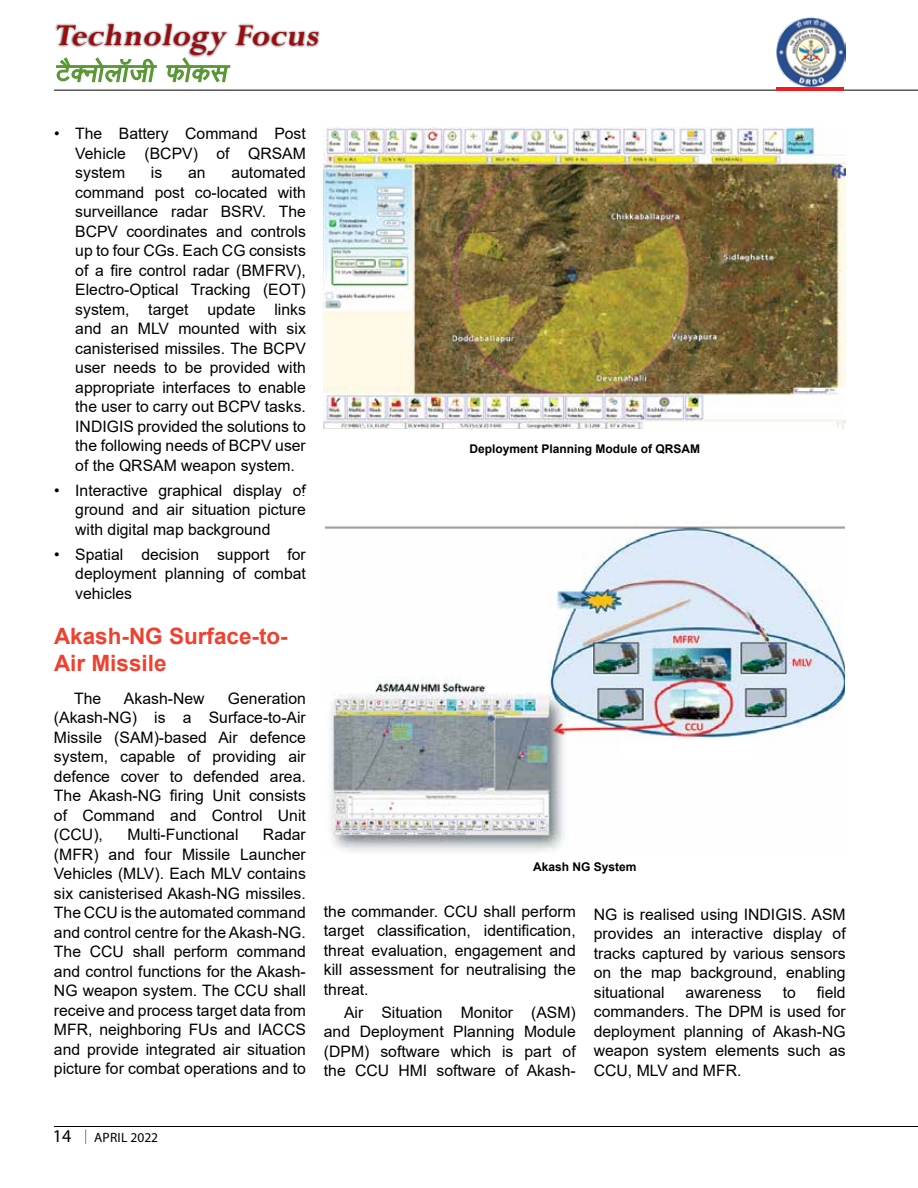
<style>
.page{position:relative;width:918px;height:1188px;background:#fff}
.page>*{position:absolute;margin:0;border:0;box-sizing:border-box;transform-origin:0 0}
.t1{font:italic 700 33.6px "Perpetua";color:#9e0b0f}
.t2{font:700 22.5px/27px "Arial";color:#ef4130}
.t3{font:18px "Myriad Pro";color:#000}
.t4{font:15.75px/19.5px "Arial";color:#000;text-align:justify}
.t5{font:13.5px "Myriad Pro";letter-spacing:.02em;color:#000}
.t6{font:700 12px "Arial";color:#000}
</style>
<div class="page">
<div style="left:55px;top:22px;width:266px;height:36px;background:#000;opacity:.75"></div>
<svg style="left:55px;top:56px;width:103px;height:34px"></svg>
<svg style="left:165px;top:56px;width:66px;height:34px"></svg>
<hr style="left:54px;top:90px;width:864px;height:1px;background:#000">
<img style="left:777px;top:18px;width:69px;height:68px">
<hr style="left:776px;top:87px;width:68px;height:3px;background:#ed1d24">
<hr style="left:54px;top:1126px;width:864px;height:1px;background:#000">
<svg style="left:85px;top:1129px;width:1px;height:15px"></svg>
<img style="left:324px;top:128px;width:522px;height:300px">
<img style="left:325px;top:520px;width:520px;height:332px">
<div style="left:621px;top:741px;width:134px;height:22px;background:#fff"></div>
<h1 class="t1" style="left:54px;top:14px;width:273px">Technology Focus</h1>
<p class="t4" style="left:75px;top:124px;width:232px;text-indent:-21px">• The Battery Command Post Vehicle (BCPV) of QRSAM system</p>
<p class="t4" style="left:75px;top:163px;width:232px;text-indent:156px">automated command post co-located with surveillance radar BSRV. The BCPV coordinates and controls up to four CGs. Each CG consists of a fire control radar (BMFRV), Electro-Optical Tracking (EOT) system, target update links and an MLV mounted with six canisterised missiles. The BCPV user needs to be provided with appropriate interfaces to enable the user to carry out BCPV tasks.<br>INDIGIS provided the solutions to the following needs of BCPV user of the QRSAM weapon system.</p>
<p class="t4" style="left:75px;top:480px;width:232px;text-indent:-21px">• Interactive graphical display of ground and air situation picture with digital map background</p>
<p class="t4" style="left:75px;top:544px;width:232px;text-indent:-21px">• Spatial decision support for deployment planning of combat vehicles</p>
<h2 class="t2" style="left:54px;top:623px;width:235px">Akash-NG Surface-to-<br>Air Missile</h2>
<p class="t4" style="left:74px;top:688px;width:29px">The</p>
<p class="t4" style="left:124px;top:688px;width:82px">Akash-New</p>
<p class="t4" style="left:151px;top:163px;width:13px">is</p>
<p class="t4" style="left:188px;top:163px;width:19px">an</p>
<p class="t4" style="left:54px;top:688px;width:253px;text-indent:174px">Generation (Akash-NG) is a Surface-to-Air Missile (SAM)-based Air defence system, capable of providing air defence cover to defended area.<br>The Akash-NG firing Unit consists of Command and Control Unit (CCU),</p>
<p class="t4" style="left:54px;top:825px;width:253px;text-indent:209px">Radar (MFR) and four Missile Launcher Vehicles (MLV). Each MLV contains six canisterised Akash-NG missiles.<br>The CCU is the automated command and control centre for the Akash-NG.<br>The CCU shall perform command and control functions for the Akash-NG weapon system. The CCU shall receive and process target data from MFR, neighboring FUs and IACCS and provide integrated air situation picture for combat operations and to</p>
<p class="t4" style="left:127px;top:825px;width:113px">Multi-Functional</p>
<p class="t6" style="left:469px;top:440px;width:232px">Deployment Planning Module of QRSAM</p>
<p class="t6" style="left:533px;top:859px;width:105px">Akash NG System</p>
<p class="t4" style="left:324px;top:901px;width:253px">the commander. CCU shall perform target classification, identification, threat evaluation, engagement and kill assessment for neutralising the threat.</p>
<p class="t4" style="left:324px;top:1002px;width:253px;text-indent:20px">Air Situation Monitor (ASM) and Deployment Planning Module (DPM) software which is part of the CCU HMI software of Akash-</p>
<p class="t4" style="left:594px;top:905px;width:253px">NG is realised using INDIGIS. ASM provides an interactive display of tracks captured by various sensors on the map background, enabling situational</p>
<p class="t4" style="left:594px;top:983px;width:253px;text-indent:223px">field commanders. The DPM is used for deployment planning of Akash-NG weapon system elements such as CCU, MLV and MFR.</p>
<p class="t4" style="left:686px;top:983px;width:78px">awareness</p>
<p class="t4" style="left:783px;top:983px;width:15px">to</p>
<p class="t3" style="left:53px;top:1125px;width:20px">14</p>
<p class="t5" style="left:94px;top:1129px;width:66px">APRIL 2022</p>
</div>
